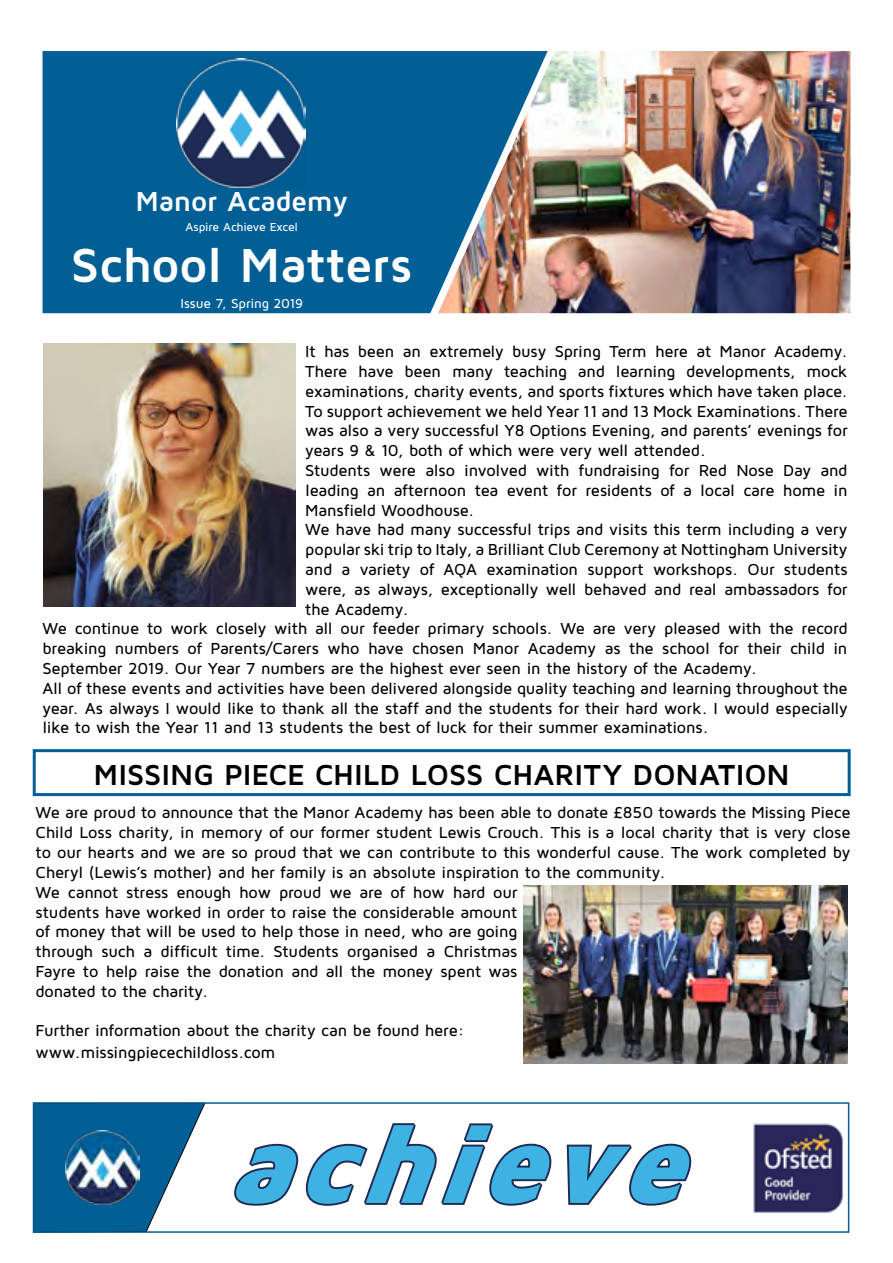
<style>
.page{position:relative;width:893px;height:1263px;background:#fff}
.page>*{position:absolute;margin:0;border:0;box-sizing:border-box;transform-origin:0 0}
.t1{font:italic 900 112.95px "Maven Pro";color:#3eb2e3}
.t2{font:700 49.5px "Maven Pro";color:#fff}
.t3{font:700 30px "Maven Pro";letter-spacing:-.005em;color:#010000}
.t4{font:700 28.5px "Maven Pro";letter-spacing:-.01em;color:#fbfbfb}
.t5{font:500 16.5px/19.8px "Maven Pro";letter-spacing:-.015em;color:#000}
.t6{font:500 13.5px "Maven Pro";letter-spacing:-.02em;color:#fff}
.t7{font:500 12px "Maven Pro";letter-spacing:-.015em;color:#fff}
</style>
<div class="page">
<div style="left:43px;top:51px;width:395px;height:262px;background:#015f96"></div>
<img style="left:176px;top:58px;width:129px;height:129px">
<img style="left:438px;top:51px;width:412px;height:262px">
<img style="left:753px;top:1107px;width:97px;height:121px">
<svg style="left:36px;top:1105px;width:169px;height:125px"></svg>
<img style="left:65px;top:1131px;width:74px;height:74px">
<svg style="left:234px;top:1123px;width:318px;height:83px"></svg>
<svg style="left:566px;top:1143px;width:126px;height:63px"></svg>
<div style="left:33px;top:1102px;width:816px;height:131px;border:2px solid #015f96"></div>
<div style="left:33px;top:749px;width:818px;height:47px;border:3px solid #015f96"></div>
<img style="left:44px;top:344px;width:251px;height:262px">
<img style="left:523px;top:886px;width:325px;height:177px">
<h3 class="t4" style="left:135px;top:183px;width:214px">MANOR ACADEMY</h3>
<p class="t7" style="left:186px;top:219px;width:114px">Aspire Achieve Excel</p>
<h2 class="t2" style="left:71px;top:234px;width:343px">SCHOOL MATTERS</h2>
<p class="t6" style="left:180px;top:294px;width:124px">Issue 7, Spring 2019</p>
<p class="t5" style="left:305px;top:341px;width:544px">It has been an extremely busy Spring Term here at Manor Academy.</p>
<p class="t5" style="left:305px;top:361px;width:544px">There have been many teaching and learning developments, mock</p>
<p class="t5" style="left:305px;top:381px;width:544px">examinations, charity events, and sports fixtures which have taken place.</p>
<p class="t5" style="left:305px;top:400px;width:544px">To support achievement we held Year 11 and 13 Mock Examinations. There</p>
<p class="t5" style="left:305px;top:420px;width:544px">was also a very successful Y8 Options Evening, and parents’ evenings for</p>
<p class="t5" style="left:305px;top:440px;width:402px">years 9 &amp; 10, both of which were very well attended.</p>
<p class="t5" style="left:305px;top:460px;width:544px">Students were also involved with fundraising for Red Nose Day and</p>
<p class="t5" style="left:305px;top:480px;width:544px">leading an afternoon tea event for residents of a local care home in</p>
<p class="t5" style="left:305px;top:499px;width:171px">Mansfield Woodhouse.</p>
<p class="t5" style="left:305px;top:519px;width:544px">We have had many successful trips and visits this term including a very</p>
<p class="t5" style="left:305px;top:539px;width:544px">popular ski trip to Italy, a Brilliant Club Ceremony at Nottingham University</p>
<p class="t5" style="left:305px;top:559px;width:544px">and a variety of AQA examination support workshops. Our students</p>
<p class="t5" style="left:305px;top:579px;width:544px">were, as always, exceptionally well behaved and real ambassadors for</p>
<p class="t5" style="left:305px;top:598px;width:105px">the Academy.</p>
<p class="t5" style="left:43px;top:618px;width:807px">We continue to work closely with all our feeder primary schools. We are very pleased with the record</p>
<p class="t5" style="left:43px;top:638px;width:807px">breaking numbers of Parents/Carers who have chosen Manor Academy as the school for their child in</p>
<p class="t5" style="left:43px;top:658px;width:716px">September 2019. Our Year 7 numbers are the highest ever seen in the history of the Academy.</p>
<p class="t5" style="left:43px;top:678px;width:807px">All of these events and activities have been delivered alongside quality teaching and learning throughout the</p>
<p class="t5" style="left:43px;top:697px;width:807px">year. As always I would like to thank all the staff and the students for their hard work. I would especially</p>
<p class="t5" style="left:43px;top:717px;width:667px">like to wish the Year 11 and 13 students the best of luck for their summer examinations.</p>
<h3 class="t3" style="left:94px;top:755px;width:698px">MISSING PIECE CHILD LOSS CHARITY DONATION</h3>
<p class="t5" style="left:36px;top:802px;width:817px">We are proud to announce that the Manor Academy has been able to donate £850 towards the Missing Piece Child Loss charity, in memory of our former student Lewis Crouch. This is a local charity that is very close to our hearts and we are so proud that we can contribute to this wonderful cause. The work completed by Cheryl (Lewis’s mother) and her family is an absolute inspiration to the community.<br>We cannot stress enough how proud we are of how hard our<br>students have worked in order to raise the considerable amount<br>of money that will be used to help those in need, who are going<br>through such a difficult time. Students organised a Christmas<br>Fayre to help raise the donation and all the money spent was<br>donated to the charity.</p>
<p class="t5" style="left:36px;top:1019px;width:430px;line-height:21.6px">Further information about the charity can be found here: www.missingpiecechildloss.com</p>
<h1 class="t1" style="left:225px;top:1094px;width:506px">achieve</h1>
</div>
